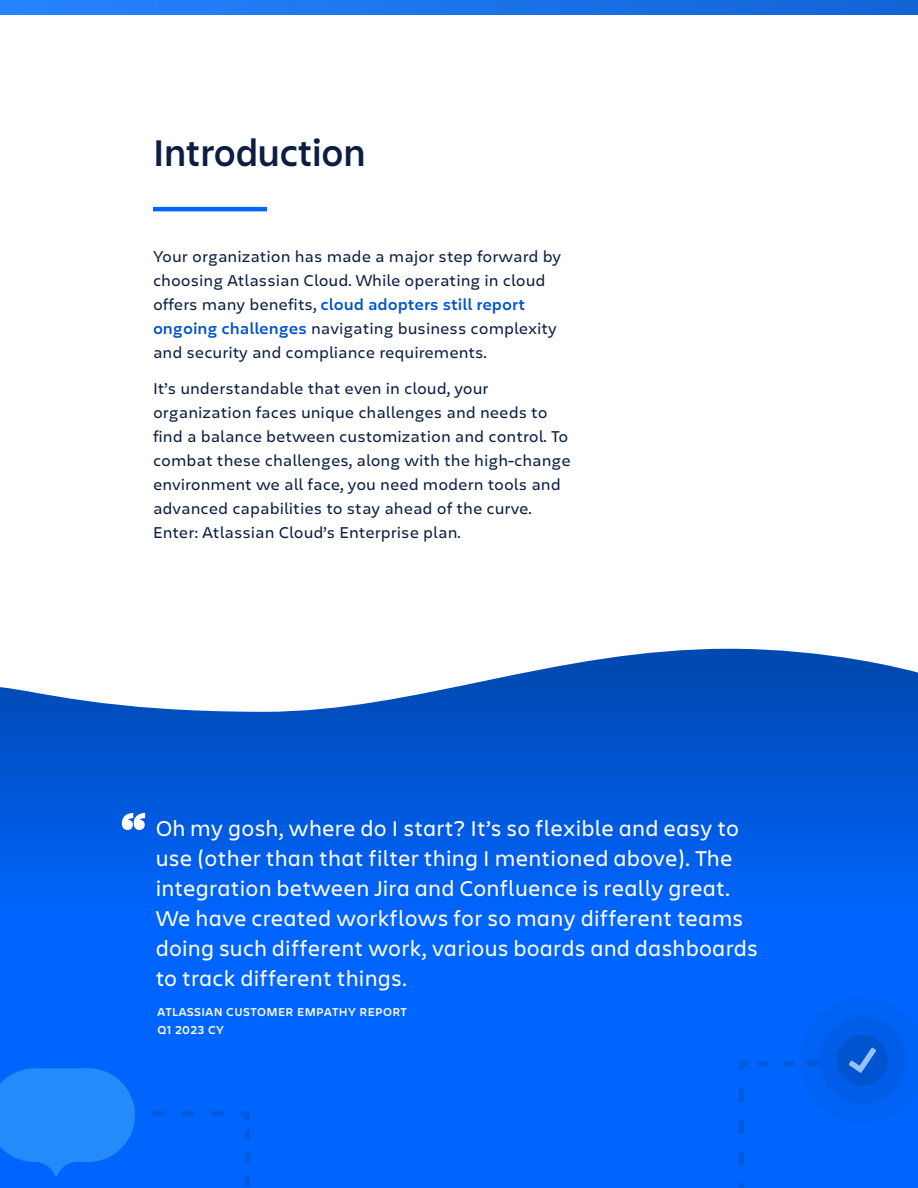
<style>
.page{position:relative;width:918px;height:1188px;background:#fff}
.page>*{position:absolute;margin:0;border:0;box-sizing:border-box;transform-origin:0 0}
.t1{font:900 51px "Charlie Display";color:#fff}
.t2{font:600 39px "Charlie Display";letter-spacing:.01em;color:#0c1f41}
.t3{font:22.5px/30px "Charlie Display";letter-spacing:.04em;color:#fff}
.t4{font:16.5px/24px "Charlie Text";color:#0c1f41}
.t5{font:600 12px/18px "Charlie Text";letter-spacing:.03em;color:#fff}
.s1{font-weight:600;color:#0052cc}
</style>
<div class="page">
<svg style="left:0;top:0;width:918px;height:15px;background:#1b74e9"></svg>
<svg style="left:0;top:649px;width:918px;height:539px;background:#1168ed"></svg>
<hr style="left:153px;top:207px;width:114px;height:4px;background:#0065ff">
<div style="left:245px;top:1175px;width:5px;height:11px;background:#0059df"></div>
<svg style="left:236px;top:1111px;width:14px;height:53px"></svg>
<svg style="left:738px;top:1060px;width:56px;height:16px"></svg>
<svg style="left:739px;top:1088px;width:5px;height:100px"></svg>
<svg style="left:0;top:1068px;width:225px;height:109px;background:#1176fc"></svg>
<svg style="left:800px;top:997px;width:118px;height:126px;background:#0260ef"></svg>
<h2 class="t2" style="left:153px;top:125px;width:214px">Introduction</h2>
<p class="t4" style="left:153px;top:243px;width:410px">Your organization has made a major step forward by choosing Atlassian Cloud. While operating in cloud offers many benefits, <span class="s1">cloud adopters still report ongoing challenges</span> navigating business complexity and security and compliance requirements.</p>
<p class="t4" style="left:153px;top:375px;width:419px">It’s understandable that even in cloud, your organization faces unique challenges and needs to find a balance between customization and control. To combat these challenges, along with the high-change environment we all face, you need modern tools and advanced capabilities to stay ahead of the curve.<br>Enter: Atlassian Cloud’s Enterprise plan.</p>
<h1 class="t1" style="left:122px;top:794px;width:26px">“</h1>
<p class="t3" style="left:156px;top:813px;width:603px">Oh my gosh, where do I start? It’s so flexible and easy to use (other than that filter thing I mentioned above). The integration between Jira and Confluence is really great.<br>We have created workflows for so many different teams doing such different work, various boards and dashboards to track different things.</p>
<p class="t5" style="left:158px;top:1003px;width:251px">ATLASSIAN CUSTOMER EMPATHY REPORT<br>Q1 2023 CY</p>
</div>
